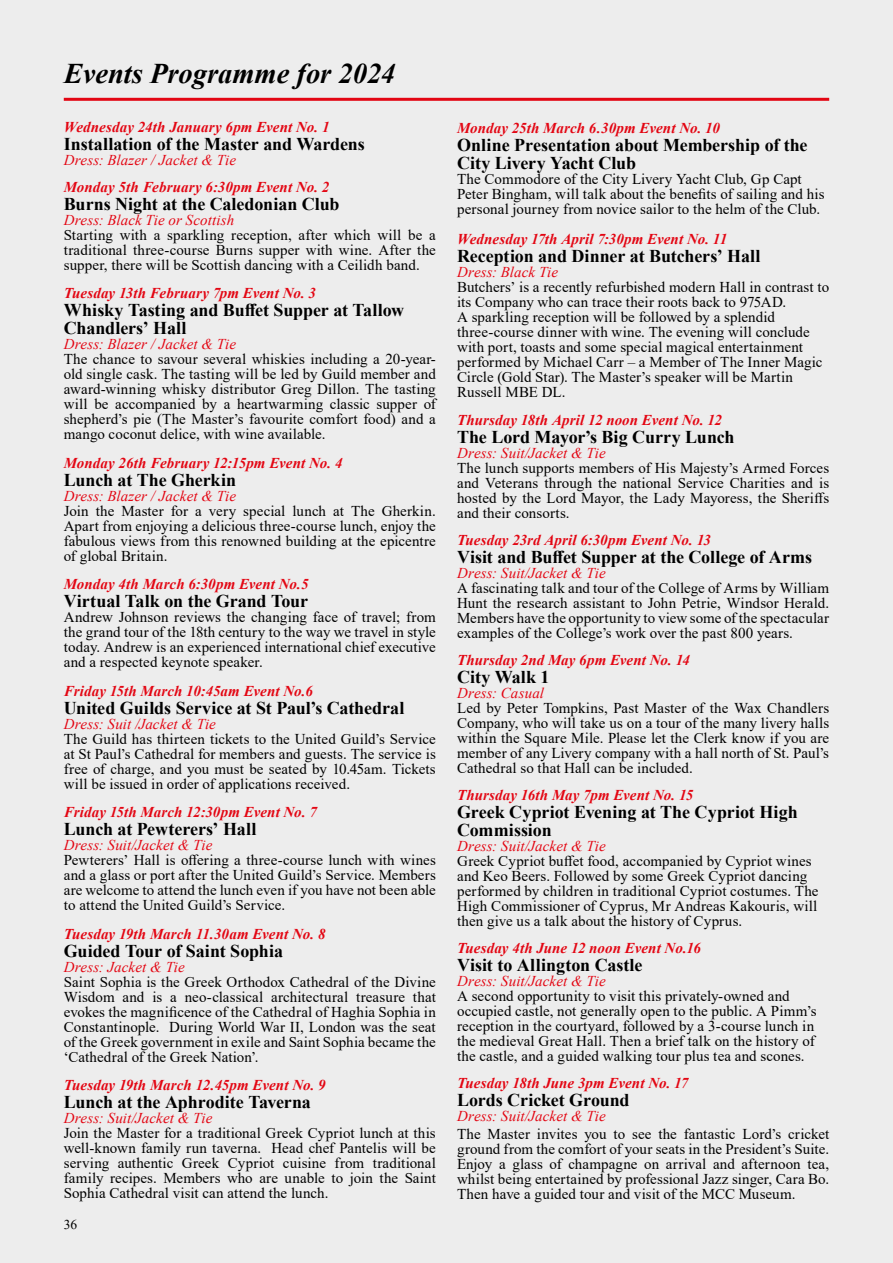
<style>
.page{position:relative;width:893px;height:1263px;background:#ededed}
.page>*{position:absolute;margin:0;border:0;box-sizing:border-box;transform-origin:0 0}
.t1{font:italic 700 28.5px "Times New Roman";color:#000}
.t2{font:700 18px/18px "Times New Roman";letter-spacing:-.005em;color:#000}
.t3{font:15px/15px "Times New Roman";letter-spacing:.005em;color:#000;text-align:justify}
.t4{font:italic 700 15px "Times New Roman";letter-spacing:.01em;color:#e30613}
.t5{font:italic 15px "Times New Roman";letter-spacing:.01em;color:#e30613}
.t6{font:13.5px "Times New Roman";color:#000}
</style>
<div class="page">
<hr style="left:64px;top:98px;width:765px;height:3px;background:#e30613">
<h1 class="t1" style="left:64px;top:54px;width:333px">Events Programme for 2024</h1>
<p class="t4" style="left:64px;top:116px;width:267px">Wednesday 24th January 6pm Event No. 1</p>
<p class="t2" style="left:64px;top:134px;width:303px">Installation of the Master and Wardens</p>
<p class="t5" style="left:64px;top:149px;width:174px">Dress: Blazer / Jacket &amp; Tie</p>
<p class="t4" style="left:64px;top:176px;width:267px">Monday 5th February 6:30pm Event No. 2</p>
<p class="t2" style="left:64px;top:194px;width:277px">Burns Night at the Caledonian Club</p>
<p class="t5" style="left:64px;top:209px;width:172px">Dress: Black Tie or Scottish</p>
<p class="t3" style="left:64px;top:227px;width:374px">Starting with a sparkling reception, after which will be a traditional three-course Burns supper with wine. After the supper, there will be Scottish dancing with a Ceilidh band.</p>
<p class="t4" style="left:64px;top:283px;width:254px">Tuesday 13th February 7pm Event No. 3</p>
<p class="t2" style="left:64px;top:301px;width:342px">Whisky Tasting and Buffet Supper at Tallow<br>Chandlers’ Hall</p>
<p class="t5" style="left:64px;top:334px;width:174px">Dress: Blazer / Jacket &amp; Tie</p>
<p class="t3" style="left:64px;top:351px;width:374px">The chance to savour several whiskies including a 20-year&shy;old single cask. The tasting will be led by Guild member and award-winning whisky distributor Greg Dillon. The tasting will be accompanied by a heartwarming classic supper of shepherd’s pie (The Master’s favourite comfort food) and a mango coconut delice, with wine available.</p>
<p class="t4" style="left:64px;top:452px;width:280px">Monday 26th February 12:15pm Event No. 4</p>
<p class="t2" style="left:64px;top:470px;width:174px">Lunch at The Gherkin</p>
<p class="t5" style="left:64px;top:485px;width:174px">Dress: Blazer / Jacket &amp; Tie</p>
<p class="t3" style="left:64px;top:503px;width:374px">Join the Master for a very special lunch at The Gherkin.<br>Apart from enjoying a delicious three-course lunch, enjoy the fabulous views from this renowned building at the epicentre of global Britain.</p>
<p class="t4" style="left:64px;top:574px;width:246px">Monday 4th March 6:30pm Event No.5</p>
<p class="t2" style="left:64px;top:592px;width:246px">Virtual Talk on the Grand Tour</p>
<p class="t3" style="left:64px;top:609px;width:374px">Andrew Johnson reviews the changing face of travel; from the grand tour of the 18th century to the way we travel in style today. Andrew is an experienced international chief executive and a respected keynote speaker.</p>
<p class="t4" style="left:64px;top:680px;width:251px">Friday 15th March 10:45am Event No.6</p>
<p class="t2" style="left:64px;top:698px;width:342px">United Guilds Service at St Paul’s Cathedral</p>
<p class="t5" style="left:64px;top:713px;width:154px">Dress: Suit /Jacket &amp; Tie</p>
<p class="t3" style="left:64px;top:731px;width:374px">The Guild has thirteen tickets to the United Guild’s Service at St Paul’s Cathedral for members and guests. The service is free of charge, and you must be seated by 10.45am. Tickets will be issued in order of applications received.</p>
<p class="t4" style="left:64px;top:802px;width:255px">Friday 15th March 12:30pm Event No. 7</p>
<p class="t2" style="left:64px;top:820px;width:194px">Lunch at Pewterers’ Hall</p>
<p class="t5" style="left:64px;top:835px;width:150px">Dress: Suit/Jacket &amp; Tie</p>
<p class="t3" style="left:64px;top:852px;width:374px">Pewterers’ Hall is offering a three-course lunch with wines and a glass or port after the United Guild’s Service. Members are welcome to attend the lunch even if you have not been able to attend the United Guild’s Service.</p>
<p class="t4" style="left:64px;top:923px;width:263px">Tuesday 19th March 11.30am Event No. 8</p>
<p class="t2" style="left:64px;top:941px;width:221px">Guided Tour of Saint Sophia</p>
<p class="t5" style="left:64px;top:956px;width:122px">Dress: Jacket &amp; Tie</p>
<p class="t3" style="left:64px;top:974px;width:374px">Saint Sophia is the Greek Orthodox Cathedral of the Divine Wisdom and is a neo-classical architectural treasure that evokes the magnificence of the Cathedral of Haghia Sophia in Constantinople. During World War II, London was the seat of the Greek government in exile and Saint Sophia became the ‘Cathedral of the Greek Nation’.</p>
<p class="t4" style="left:64px;top:1075px;width:263px">Tuesday 19th March 12.45pm Event No. 9</p>
<p class="t2" style="left:64px;top:1093px;width:249px">Lunch at the Aphrodite Taverna</p>
<p class="t5" style="left:64px;top:1108px;width:150px">Dress: Suit/Jacket &amp; Tie</p>
<p class="t3" style="left:64px;top:1125px;width:374px">Join the Master for a traditional Greek Cypriot lunch at this well-known family run taverna. Head chef Pantelis will be serving authentic Greek Cypriot cuisine from traditional family recipes. Members who are unable to join the Saint Sophia Cathedral visit can attend the lunch.</p>
<p class="t6" style="left:64px;top:1215px;width:15px">36</p>
<p class="t4" style="left:457px;top:117px;width:264px">Monday 25th March 6.30pm Event No. 10</p>
<p class="t2" style="left:457px;top:135px;width:352px">Online Presentation about Membership of the<br>City Livery Yacht Club</p>
<p class="t3" style="left:457px;top:171px;width:369px;text-align:left">The Commodore of the City Livery Yacht Club, Gp Capt<br>Peter Bingham, will talk about the benefits of sailing and his personal journey from novice sailor to the helm of the Club.</p>
<p class="t4" style="left:457px;top:228px;width:272px">Wednesday 17th April 7:30pm Event No. 11</p>
<p class="t2" style="left:457px;top:246px;width:305px">Reception and Dinner at Butchers’ Hall</p>
<p class="t5" style="left:457px;top:261px;width:102px">Dress: Black Tie</p>
<p class="t3" style="left:457px;top:279px;width:374px;text-align:left">Butchers’ is a recently refurbished modern Hall in contrast to its Company who can trace their roots back to 975AD.<br>A sparkling reception will be followed by a splendid three-course dinner with wine. The evening will conclude with port, toasts and some special magical entertainment performed by Michael Carr – a Member of The Inner Magic Circle (Gold Star). The Master’s speaker will be Martin Russell MBE DL.</p>
<p class="t4" style="left:457px;top:410px;width:266px">Thursday 18th April 12 noon Event No. 12</p>
<p class="t2" style="left:457px;top:428px;width:279px">The Lord Mayor’s Big Curry Lunch</p>
<p class="t5" style="left:457px;top:443px;width:150px">Dress: Suit/Jacket &amp; Tie</p>
<p class="t3" style="left:457px;top:460px;width:374px">The lunch supports members of His Majesty’s Armed Forces and Veterans through the national Service Charities and is hosted by the Lord Mayor, the Lady Mayoress, the Sheriffs and their consorts.</p>
<p class="t4" style="left:457px;top:530px;width:256px">Tuesday 23rd April 6:30pm Event No. 13</p>
<p class="t2" style="left:457px;top:548px;width:357px">Visit and Buffet Supper at the College of Arms</p>
<p class="t5" style="left:457px;top:563px;width:150px">Dress: Suit/Jacket &amp; Tie</p>
<p class="t3" style="left:457px;top:580px;width:374px">A fascinating talk and tour of the College of Arms by William Hunt the research assistant to John Petrie, Windsor Herald.<br>Members have the opportunity to view some of the spectacular examples of the College’s work over the past 800 years.</p>
<p class="t4" style="left:457px;top:650px;width:234px">Thursday 2nd May 6pm Event No. 14</p>
<p class="t2" style="left:457px;top:668px;width:94px">City Walk 1</p>
<p class="t5" style="left:457px;top:683px;width:88px">Dress: Casual</p>
<p class="t3" style="left:457px;top:700px;width:374px">Led by Peter Tompkins, Past Master of the Wax Chandlers Company, who will take us on a tour of the many livery halls within the Square Mile. Please let the Clerk know if you are member of any Livery company with a hall north of St. Paul’s Cathedral so that Hall can be included.</p>
<p class="t4" style="left:457px;top:785px;width:238px">Thursday 16th May 7pm Event No. 15</p>
<p class="t2" style="left:457px;top:803px;width:342px">Greek Cypriot Evening at The Cypriot High<br>Commission</p>
<p class="t5" style="left:457px;top:836px;width:150px">Dress: Suit/Jacket &amp; Tie</p>
<p class="t3" style="left:457px;top:853px;width:363px;text-align:left">Greek Cypriot buffet food, accompanied by Cypriot wines and Keo Beers. Followed by some Greek Cypriot dancing performed by children in traditional Cypriot costumes. The High Commissioner of Cyprus, Mr Andreas Kakouris, will then give us a talk about the history of Cyprus.</p>
<p class="t4" style="left:457px;top:938px;width:245px">Tuesday 4th June 12 noon Event No.16</p>
<p class="t2" style="left:457px;top:956px;width:187px">Visit to Allington Castle</p>
<p class="t5" style="left:457px;top:971px;width:150px">Dress: Suit/Jacket &amp; Tie</p>
<p class="t3" style="left:457px;top:988px;width:361px;text-align:left">A second opportunity to visit this privately-owned and occupied castle, not generally open to the public. A Pimm’s reception in the courtyard, followed by a 3-course lunch in the medieval Great Hall. Then a brief talk on the history of the castle, and a guided walking tour plus tea and scones.</p>
<p class="t4" style="left:457px;top:1073px;width:233px">Tuesday 18th June 3pm Event No. 17</p>
<p class="t2" style="left:457px;top:1091px;width:174px">Lords Cricket Ground</p>
<p class="t5" style="left:457px;top:1106px;width:150px">Dress: Suit/Jacket &amp; Tie</p>
<p class="t3" style="left:457px;top:1126px;width:374px">The Master invites you to see the fantastic Lord’s cricket ground from the comfort of your seats in the President’s Suite.<br>Enjoy a glass of champagne on arrival and afternoon tea, whilst being entertained by professional Jazz singer, Cara Bo.<br>Then have a guided tour and visit of the MCC Museum.</p>
</div>
